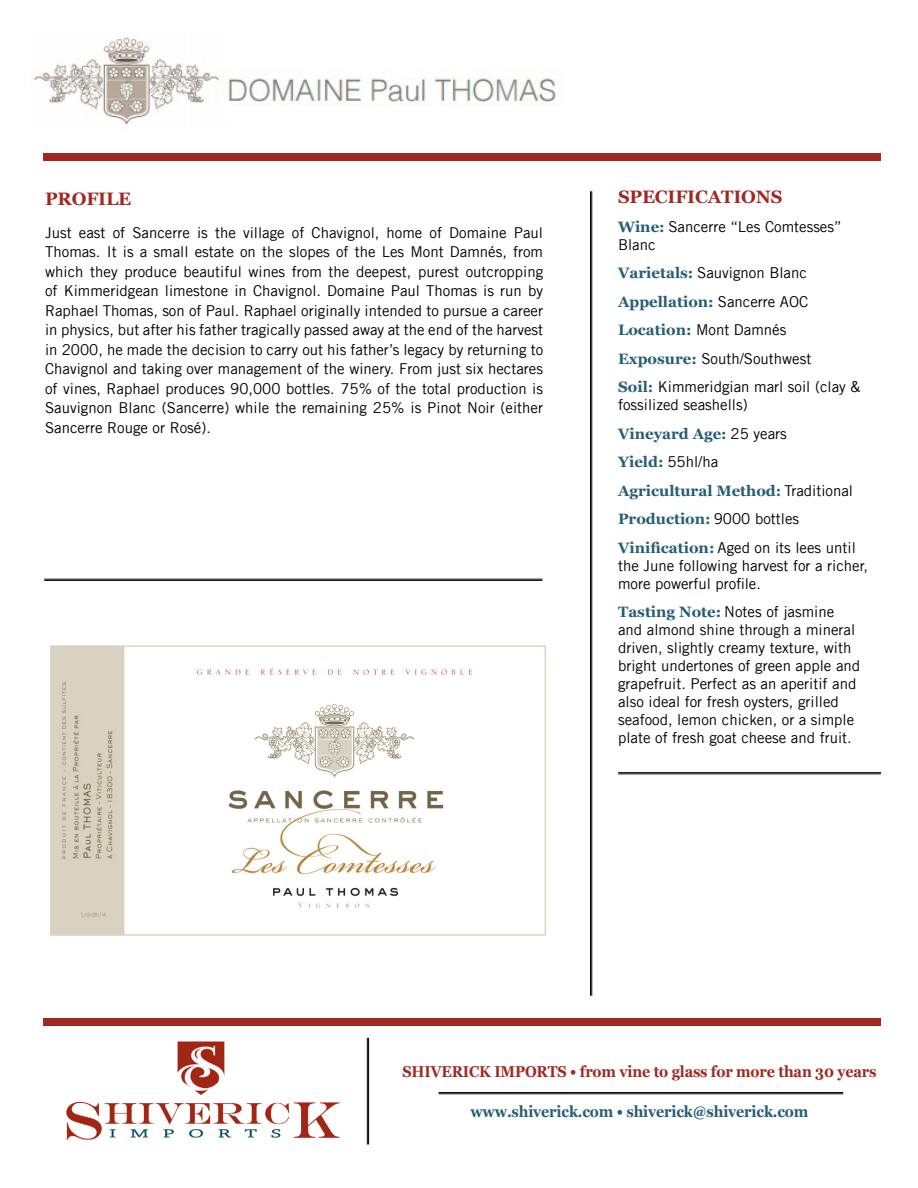
<style>
.page{position:relative;width:918px;height:1188px;background:#fff}
.page>*{position:absolute;margin:0;border:0;box-sizing:border-box;transform-origin:0 0}
.t1{font:700 18px "Georgia";letter-spacing:-.01em;color:#a12821}
.t2{font:700 15.75px "Georgia";letter-spacing:-.01em;color:#a12821;scale:.91 1}
.t3{font:700 15.75px "Georgia";letter-spacing:-.01em;color:#255d75;scale:.91 1}
.t4{font:15px/19.5px "Trade Gothic LT";color:#000}
.t5{font:700 15px/28.5px "Georgia";color:#255d75}
.s1{font-family:"Georgia";font-weight:700;color:#255d75}
.s2{font-family:"Trade Gothic LT";font-weight:400;color:#000}
</style>
<div class="page">
<img style="left:33px;top:37px;width:523px;height:88px">
<img style="left:50px;top:645px;width:497px;height:291px">
<hr style="left:618px;top:772px;width:263px;height:1px;background:#000">
<hr style="left:618px;top:774px;width:263px;height:1px;background:#000">
<hr style="left:439px;top:1092px;width:404px;height:1px;background:#000">
<hr style="left:439px;top:1094px;width:404px;height:1px;background:#000">
<div style="left:44px;top:153px;width:837px;height:7px;background:#a12821"></div>
<hr style="left:44px;top:579px;width:498px;height:1px;background:#000">
<hr style="left:44px;top:580px;width:498px;height:1px;background:#000">
<div style="left:44px;top:1018px;width:837px;height:7px;background:#a12821"></div>
<img style="left:66px;top:1041px;width:274px;height:99px">
<hr style="left:590px;top:191px;width:1px;height:805px;background:#000">
<hr style="left:592px;top:191px;width:1px;height:805px;background:#000">
<hr style="left:367px;top:1038px;width:1px;height:106px;background:#000">
<hr style="left:368px;top:1038px;width:1px;height:106px;background:#000">
<p class="t1" style="left:45px;top:185px;width:88px">PROFILE</p>
<p class="t4" style="left:45px;top:223px;width:500px;text-align:justify">Just east of Sancerre is the village of Chavignol, home of Domaine Paul Thomas. It is a small estate on the slopes of the Les Mont Damnés, from which they produce beautiful wines from the deepest, purest outcropping of Kimmeridgean limestone in Chavignol. Domaine Paul Thomas is run by Raphael Thomas, son of Paul. Raphael originally intended to pursue a career in physics, but after his father tragically passed away at the end of the harvest in 2000, he made the decision to carry out his father’s legacy by returning to Chavignol and taking over management of the winery. From just six hectares of vines, Raphael produces 90,000 bottles. 75% of the total production is Sauvignon Blanc (Sancerre) while the remaining 25% is Pinot Noir (either Sancerre Rouge or Rosé).</p>
<p class="t1" style="left:618px;top:184px;width:166px">SPECIFICATIONS</p>
<p class="t4" style="left:618px;top:217px;width:225px;line-height:18px"><span class="s1">Wine:</span> Sancerre “Les Comtesses”<br>Blanc</p>
<p class="t4" style="left:618px;top:263px;width:190px"><span class="s1">Varietals:</span> Sauvignon Blanc</p>
<p class="t5" style="left:618px;top:287px;width:192px">Appellation: <span class="s2">Sancerre AOC</span></p>
<p class="t4" style="left:618px;top:316px;width:244px;line-height:28.5px"><span class="s1">Location:</span> Mont Damnés<br><span class="s1">Exposure:</span> South/Southwest<br><span class="s1">Soil:</span> Kimmeridgian marl soil (clay &amp;</p>
<p class="t4" style="left:618px;top:395px;width:131px">fossilized seashells)</p>
<p class="t5" style="left:618px;top:419px;width:170px">Vineyard Age: <span class="s2">25 years</span></p>
<p class="t4" style="left:618px;top:452px;width:102px"><span class="s1">Yield:</span> 55hl/ha</p>
<p class="t5" style="left:618px;top:476px;width:237px">Agricultural Method: <span class="s2">Traditional<br></span>Production: <span class="s2">9000 bottles</span></p>
<p class="t4" style="left:618px;top:538px;width:252px;line-height:18px"><span class="s1">Vinification:</span> Aged on its lees until the June following harvest for a richer, more powerful profile.</p>
<p class="t4" style="left:618px;top:603px;width:244px;line-height:18px"><span class="s1">Tasting Note:</span> Notes of jasmine and almond shine through a mineral driven, slightly creamy texture, with bright undertones of green apple and grapefruit. Perfect as an aperitif and also ideal for fresh oysters, grilled seafood, lemon chicken, or a simple plate of fresh goat cheese and fruit.</p>
<p class="t2" style="left:402px;top:1060px;width:523px">SHIVERICK IMPORTS • from vine to glass for more than 30 years</p>
<p class="t3" style="left:470px;top:1100px;width:373px">www.shiverick.com • shiverick@shiverick.com</p>
</div>
